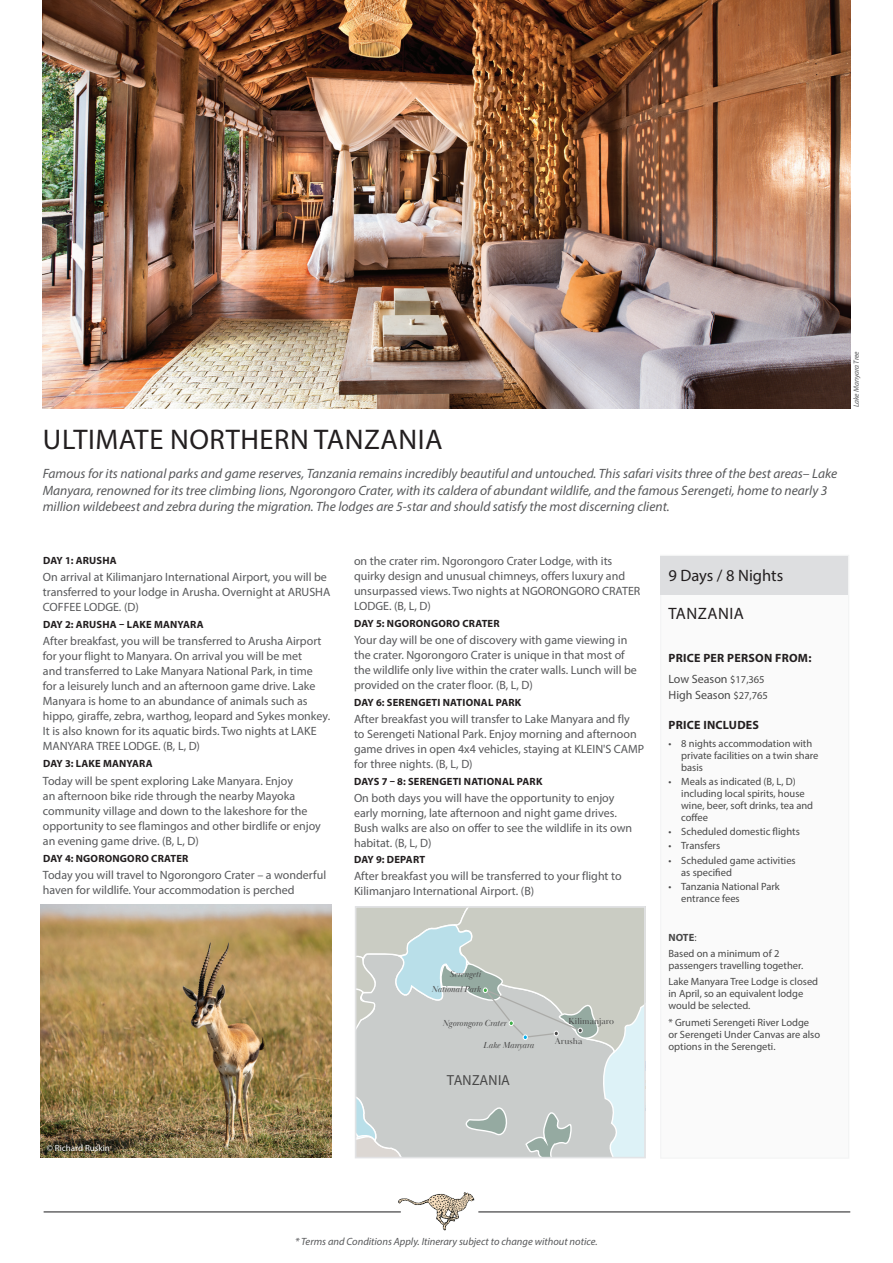
<style>
.page{position:relative;width:893px;height:1263px;background:#fff}
.page>*{position:absolute;margin:0;border:0;box-sizing:border-box;transform-origin:0 0}
.t1{font:28.5px "Myriad Pro";letter-spacing:.02em;color:#231f20}
.t2{font:16.5px "Myriad Pro";color:#231f20}
.t3{font:16.5px "Myriad Pro";letter-spacing:.03em;color:#231f20}
.t4{font:15px "Source Sans Pro";color:#484848}
.t5{font:italic 13.5px/16.5px "Myriad Pro";color:#57585a}
.t6{font:12px/15px "Myriad Pro";color:#57585a}
.t7{font:700 12px/20.7px "Myriad Pro";letter-spacing:.02em;color:#231f20}
.t8{font:12px "Myriad Pro";color:#484848}
.t9{font:10.5px/12px "Myriad Pro";color:#484848}
.t10{font:700 10.5px "Myriad Pro";letter-spacing:.02em;color:#231f20}
.t11{font:italic 10.5px "Myriad Pro";color:#57585a}
.t12{font:italic 9px/15px "Baskerville Display PT";color:#484848;text-align:right}
.t13{font:9px "Baskerville Display PT";color:#484848}
.t14{font:9px "Myriad Pro";color:#fff}
.t15{font:italic 7.5px "Myriad Pro";color:#57585a}
.s1{font-weight:400;color:#484848}
.s2{font-weight:400;font-size:10.5px;color:#484848}
.s3{font-size:10.5px}
.s4{font-weight:700}
</style>
<div class="page">
<img style="left:396px;top:1192px;width:84px;height:39px">
<hr style="left:44px;top:1211px;width:357px;height:1px;background:#38373a">
<hr style="left:478px;top:1211px;width:372px;height:1px;background:#38373a">
<div style="left:660px;top:555px;width:189px;height:604px;background:#fafafa"></div>
<div style="left:660px;top:556px;width:188px;height:38px;background:#dddee0"></div>
<img style="left:43px;top:0;width:807px;height:409px">
<img style="left:40px;top:905px;width:292px;height:253px">
<svg style="left:355px;top:907px;width:290px;height:251px;background:#c9cfcc"></svg>
<h1 class="t1" style="left:43px;top:422px;width:401px">ULTIMATE NORTHERN TANZANIA</h1>
<p class="t5" style="left:43px;top:465px;width:796px">Famous for its national parks and game reserves, Tanzania remains incredibly beautiful and untouched. This safari visits three of the best areas– Lake<br>Manyara, renowned for its tree climbing lions, Ngorongoro Crater, with its caldera of abundant wildlife, and the famous Serengeti, home to nearly 3 million wildebeest and zebra during the migration. The lodges are 5-star and should satisfy the most discerning client.</p>
<p class="t15" style="left:852px;top:407px;width:57px;rotate:-90deg">Lake Manyara Tree</p>
<p class="t10" style="left:43px;top:553px;width:75px">DAY 1: ARUSHA</p>
<p class="t6" style="left:43px;top:569px;width:289px">On arrival at Kilimanjaro International Airport, you will be transferred to your lodge in Arusha. Overnight at ARUSHA<br>COFFEE LODGE. (D)</p>
<p class="t10" style="left:43px;top:618px;width:162px">DAY 2: ARUSHA – LAKE MANYARA</p>
<p class="t6" style="left:43px;top:633px;width:289px">After breakfast, you will be transferred to Arusha Airport for your flight to Manyara. On arrival you will be met<br>and transferred to Lake Manyara National Park, in time<br>for a leisurely lunch and an afternoon game drive. Lake Manyara is home to an abundance of animals such as hippo, giraffe, zebra, warthog, leopard and Sykes monkey.<br>It is also known for its aquatic birds. Two nights at LAKE MANYARA TREE LODGE. (B, L, D)</p>
<p class="t10" style="left:43px;top:757px;width:111px">DAY 3: LAKE MANYARA</p>
<p class="t6" style="left:43px;top:773px;width:279px">Today will be spent exploring Lake Manyara. Enjoy<br>an afternoon bike ride through the nearby Mayoka community village and down to the lakeshore for the opportunity to see flamingos and other birdlife or enjoy an evening game drive. (B, L, D)</p>
<p class="t10" style="left:43px;top:851px;width:147px">DAY 4: NGORONGORO CRATER</p>
<p class="t6" style="left:43px;top:867px;width:285px">Today you will travel to Ngorongoro Crater – a wonderful haven for wildlife. Your accommodation is perched</p>
<p class="t6" style="left:354px;top:553px;width:288px">on the crater rim. Ngorongoro Crater Lodge, with its quirky design and unusual chimneys, offers luxury and unsurpassed views. Two nights at NGORONGORO CRATER LODGE. (B, L, D)</p>
<p class="t10" style="left:354px;top:617px;width:147px">DAY 5: NGORONGORO CRATER</p>
<p class="t6" style="left:354px;top:632px;width:284px">Your day will be one of discovery with game viewing in the crater. Ngorongoro Crater is unique in that most of the wildlife only live within the crater walls. Lunch will be provided on the crater floor. (B, L, D)</p>
<p class="t10" style="left:354px;top:695px;width:169px">DAY 6: SERENGETI NATIONAL PARK</p>
<p class="t6" style="left:354px;top:711px;width:292px">After breakfast you will transfer to Lake Manyara and fly<br>to Serengeti National Park. Enjoy morning and afternoon game drives in open 4x4 vehicles, staying at KLEIN'S CAMP for three nights. (B, L, D)</p>
<p class="t10" style="left:354px;top:774px;width:190px">DAYS 7 – 8: SERENGETI NATIONAL PARK</p>
<p class="t6" style="left:354px;top:790px;width:280px">On both days you will have the opportunity to enjoy early morning, late afternoon and night game drives.<br>Bush walks are also on offer to see the wildlife in its own habitat. (B, L, D)</p>
<p class="t10" style="left:354px;top:853px;width:73px">DAY 9: DEPART</p>
<p class="t6" style="left:354px;top:868px;width:269px">After breakfast you will be transferred to your flight to<br>Kilimanjaro International Airport. (B)</p>
<p class="t12" style="left:431px;top:967px;width:51px">Serengeti<br>National Park</p>
<p class="t12" style="left:443px;top:1016px;width:65px">Ngorongoro Crater</p>
<p class="t12" style="left:483px;top:1038px;width:52px">Lake Manyara</p>
<p class="t4" style="left:447px;top:1069px;width:65px">TANZANIA</p>
<p class="t13" style="left:569px;top:1016px;width:47px">Kilimanjaro</p>
<p class="t13" style="left:555px;top:1036px;width:29px">Arusha</p>
<h2 class="t2" style="left:668px;top:565px;width:116px">9 Days / 8 Nights</h2>
<h2 class="t3" style="left:668px;top:603px;width:77px">TANZANIA</h2>
<p class="t7" style="left:668px;top:647px;width:144px">PRICE PER PERSON FROM:<br><span class="s1">Low Season</span> <span class="s2">$17,365</span></p>
<p class="t8" style="left:668px;top:688px;width:101px">High Season <span class="s3">$27,765</span></p>
<p class="t7" style="left:668px;top:714px;width:92px">PRICE INCLUDES</p>
<p class="t9" style="left:681px;top:737px;width:139px;text-indent:-13px">• 8 nights accommodation with private facilities on a twin share basis</p>
<p class="t9" style="left:681px;top:775px;width:133px;text-indent:-13px">• Meals as indicated (B, L, D) including local spirits, house wine, beer, soft drinks, tea and coffee</p>
<p class="t9" style="left:668px;top:826px;width:133px">• Scheduled domestic flights</p>
<p class="t9" style="left:668px;top:840px;width:53px">• Transfers</p>
<p class="t9" style="left:681px;top:854px;width:116px;text-indent:-13px">• Scheduled game activities as specified</p>
<p class="t9" style="left:681px;top:880px;width:100px;text-indent:-13px">• Tanzania National Park entrance fees</p>
<p class="t9" style="left:668px;top:929px;width:112px;line-height:16.2px"><span class="s4">NOTE</span>:<br>Based on a minimum of 2</p>
<p class="t9" style="left:668px;top:957px;width:151px;line-height:16.2px">passengers travelling together.<br>Lake Manyara Tree Lodge is closed</p>
<p class="t9" style="left:668px;top:987px;width:136px">in April, so an equivalent lodge would be selected.</p>
<p class="t9" style="left:668px;top:1016px;width:153px">* Grumeti Serengeti River Lodge or Serengeti Under Canvas are also options in the Serengeti.</p>
<p class="t14" style="left:47px;top:1142px;width:65px">© Richard Ruskin</p>
<p class="t11" style="left:295px;top:1235px;width:304px">* Terms and Conditions Apply. Itinerary subject to change without notice.</p>
</div>
